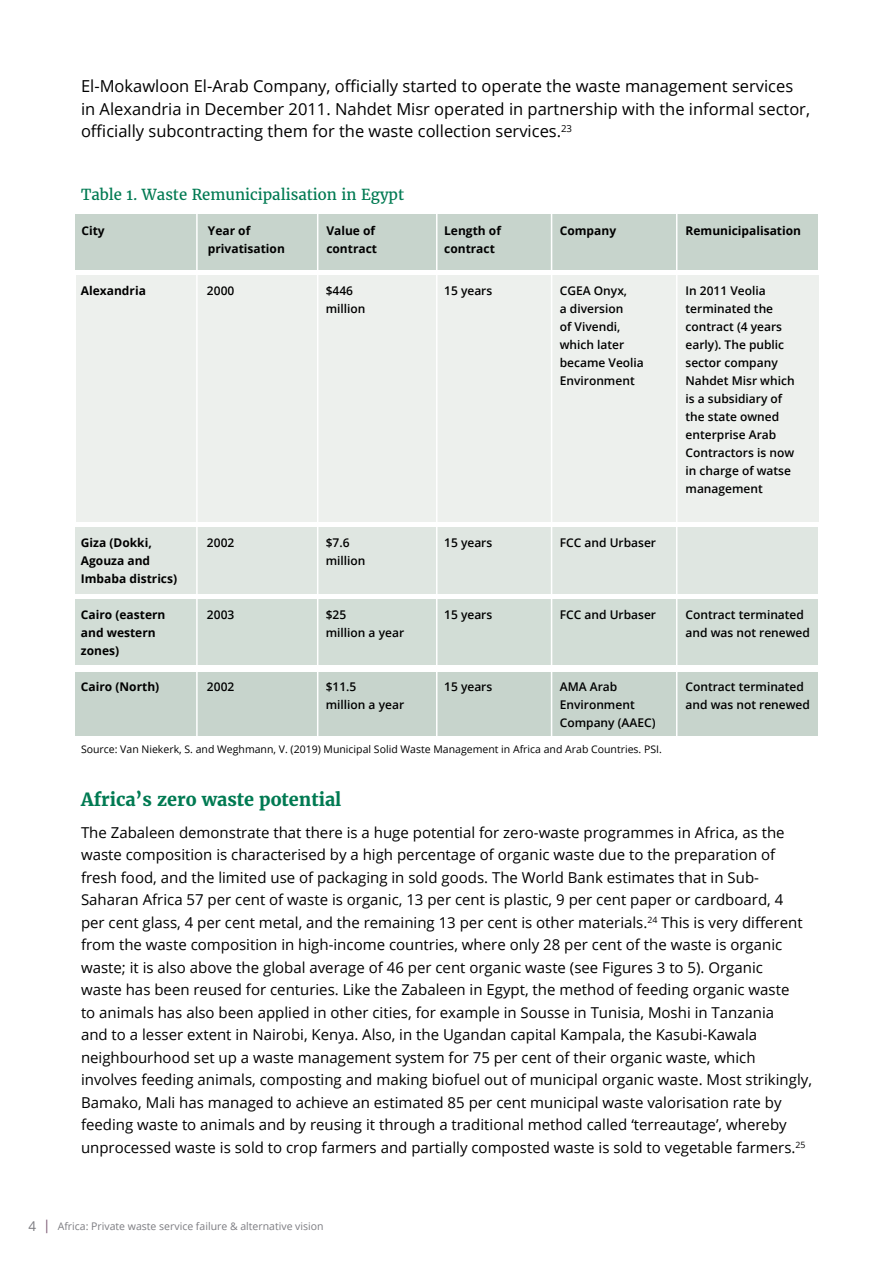
<style>
.page{position:relative;width:893px;height:1263px;background:#fff}
.page>*{position:absolute;margin:0;border:0;box-sizing:border-box;transform-origin:0 0}
.t1{font:700 18px "Merriweather";color:#007a52}
.t2{font:16.5px/22.5px "Open Sans";color:#000}
.t3{font:15px/22.5px "Open Sans";color:#000}
.t4{font:15px "Merriweather";color:#007a52}
.t5{font:600 12px/18px "Open Sans";color:#000}
.t6{font:700 12px/18px "Open Sans";color:#000}
.t7{font:10.5px "Open Sans";color:#000}
.t8{font:10.5px "Open Sans";color:#7c7c81}
.s1{font-size:13.5px}
.s2{font-size:13.5px;color:#7a5671}
</style>
<div class="page">
<div style="left:75px;top:215px;width:743px;height:55px;background:#c7d4cc"></div>
<div style="left:76px;top:275px;width:742px;height:246px;background:#edf0ed"></div>
<div style="left:75px;top:527px;width:743px;height:67px;background:#dfe6e1"></div>
<div style="left:75px;top:599px;width:743px;height:66px;background:#d2ddd6"></div>
<div style="left:75px;top:672px;width:743px;height:64px;background:#c7d4cc"></div>
<hr style="left:196px;top:209px;width:2px;height:531px;background:#fff">
<hr style="left:317px;top:209px;width:1px;height:531px;background:#fff">
<hr style="left:436px;top:209px;width:1px;height:531px;background:#fff">
<hr style="left:551px;top:209px;width:1px;height:531px;background:#fff">
<hr style="left:676px;top:209px;width:1px;height:531px;background:#fff">
<p class="t2" style="left:81px;top:75px;width:731px">El-Mokawloon El-Arab Company, officially started to operate the waste management services in Alexandria in December 2011. Nahdet Misr operated in partnership with the informal sector, officially subcontracting them for the waste collection services.<sup>23</sup></p>
<p class="t4" style="left:81px;top:185px;width:325px">Table 1. Waste Remunicipalisation in Egypt</p>
<p class="t6" style="left:81px;top:222px;width:25px">City</p>
<p class="t6" style="left:326px;top:222px;width:52px">Value of contract</p>
<p class="t6" style="left:444px;top:222px;width:58px">Length of contract</p>
<p class="t6" style="left:560px;top:222px;width:58px">Company</p>
<p class="t6" style="left:685px;top:222px;width:117px">Remunicipalisation</p>
<p class="t6" style="left:208px;top:222px;width:79px">Year of privatisation</p>
<p class="t6" style="left:81px;top:281px;width:67px">Alexandria</p>
<p class="t5" style="left:207px;top:281px;width:29px">2000</p>
<p class="t6" style="left:81px;top:533px;width:98px">Giza (Dokki,<br>Agouza and<br>Imbaba districs)</p>
<p class="t6" style="left:81px;top:605px;width:86px">Cairo (eastern and western zones)</p>
<p class="t6" style="left:81px;top:677px;width:80px">Cairo (North)</p>
<p class="t5" style="left:207px;top:533px;width:29px">2002</p>
<p class="t5" style="left:207px;top:605px;width:29px">2003</p>
<p class="t5" style="left:207px;top:677px;width:29px">2002</p>
<p class="t5" style="left:326px;top:281px;width:41px">$446 million</p>
<p class="t5" style="left:444px;top:281px;width:50px">15 years</p>
<p class="t5" style="left:560px;top:281px;width:86px">CGEA Onyx,<br>a diversion<br>of Vivendi, which later became Veolia<br>Environment</p>
<p class="t5" style="left:685px;top:281px;width:111px">In 2011 Veolia terminated the contract (4 years early). The public sector company<br>Nahdet Misr which is a subsidiary of the state owned enterprise Arab<br>Contractors is now in charge of watse management</p>
<p class="t5" style="left:326px;top:533px;width:41px">$7.6 million</p>
<p class="t5" style="left:444px;top:533px;width:50px">15 years</p>
<p class="t5" style="left:560px;top:533px;width:98px">FCC and Urbaser</p>
<p class="t5" style="left:326px;top:605px;width:80px">$25<br>million a year</p>
<p class="t5" style="left:444px;top:605px;width:50px">15 years</p>
<p class="t5" style="left:560px;top:605px;width:98px">FCC and Urbaser</p>
<p class="t5" style="left:685px;top:605px;width:126px">Contract terminated and was not renewed</p>
<p class="t5" style="left:326px;top:677px;width:80px">$11.5<br>million a year</p>
<p class="t5" style="left:444px;top:677px;width:50px">15 years</p>
<p class="t5" style="left:560px;top:677px;width:97px">AMA Arab<br>Environment<br>Company (AAEC)</p>
<p class="t5" style="left:685px;top:677px;width:126px">Contract terminated and was not renewed</p>
<p class="t7" style="left:81px;top:742px;width:582px">Source: Van Niekerk, S. and Weghmann, V. (2019) Municipal Solid Waste Management in Africa and Arab Countries. PSI.</p>
<p class="t1" style="left:81px;top:789px;width:262px">Africa’s zero waste potential</p>
<p class="t3" style="left:81px;top:820px;width:732px">The Zabaleen demonstrate that there is a huge potential for zero-waste programmes in Africa, as the waste composition is characterised by a high percentage of organic waste due to the preparation of fresh food, and the limited use of packaging in sold goods. The World Bank estimates that in Sub-Saharan Africa 57 per cent of waste is organic, 13 per cent is plastic, 9 per cent paper or cardboard, 4<br>per cent glass, 4 per cent metal, and the remaining 13 per cent is other materials.<sup>24</sup> This is very different from the waste composition in high-income countries, where only 28 per cent of the waste is organic waste; it is also above the global average of 46 per cent organic waste (see Figures 3 to 5). Organic<br>waste has been reused for centuries. Like the Zabaleen in Egypt, the method of feeding organic waste<br>to animals has also been applied in other cities, for example in Sousse in Tunisia, Moshi in Tanzania<br>and to a lesser extent in Nairobi, Kenya. Also, in the Ugandan capital Kampala, the Kasubi-Kawala neighbourhood set up a waste management system for 75 per cent of their organic waste, which involves feeding animals, composting and making biofuel out of municipal organic waste. Most strikingly, Bamako, Mali has managed to achieve an estimated 85 per cent municipal waste valorisation rate by feeding waste to animals and by reusing it through a traditional method called ‘terreautage’, whereby unprocessed waste is sold to crop farmers and partially composted waste is sold to vegetable farmers.<sup>25</sup></p>
<p class="t8" style="left:29px;top:1218px;width:297px"><span class="s1">4</span> <span class="s2">|</span> Africa: Private waste service failure &amp; alternative vision</p>
</div>
